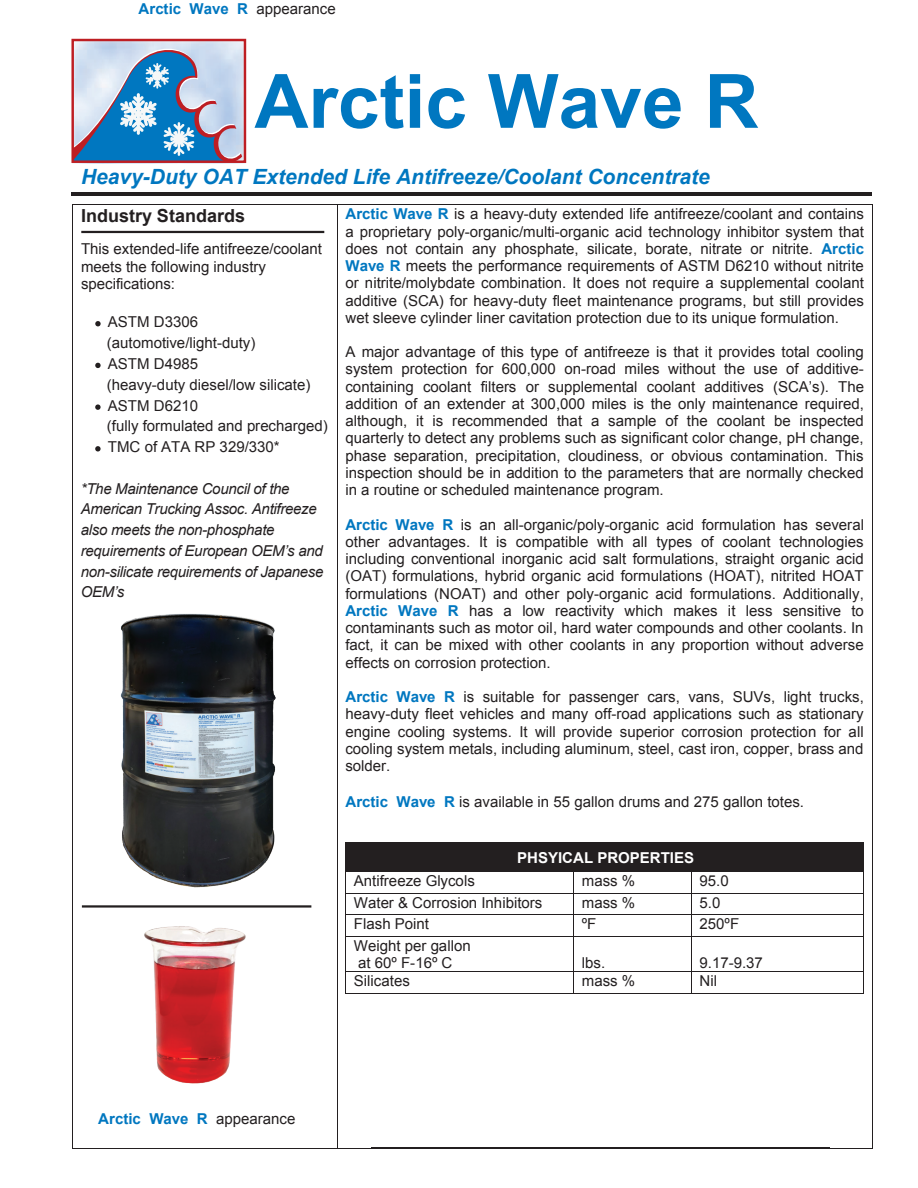
<style>
.page{position:relative;width:918px;height:1188px;background:#fff}
.page>*{position:absolute;margin:0;border:0;box-sizing:border-box;transform-origin:0 0}
.t1{font:700 75px "Arial";color:#0077c0}
.t2{font:italic 700 21px "Arial";color:#0077c0}
.t3{font:700 18px "Arial";color:#231f20}
.t4{font:15px/17.2px "Arial";color:#231f20;text-align:justify}
.t5{font:italic 15px/20.7px "Arial";letter-spacing:-.02em;color:#231f20}
.t6{font:700 15px "Arial";color:#0077c0}
.t7{font:700 15px "Arial";color:#fff}
.s1{font-weight:400;color:#231f20}
.s2{font-weight:700;color:#0077c0}
</style>
<div class="page">
<img style="left:120px;top:614px;width:156px;height:274px">
<hr style="left:72px;top:193px;width:800px;height:3px;background:#231f20">
<svg style="left:95px;top:321px;width:6px;height:5px"></svg>
<svg style="left:95px;top:363px;width:6px;height:5px"></svg>
<svg style="left:95px;top:404px;width:6px;height:6px"></svg>
<svg style="left:95px;top:446px;width:6px;height:6px"></svg>
<div style="left:346px;top:843px;width:517px;height:29px;background:#231f20"></div>
<hr style="left:346px;top:842px;width:517px;height:1px;background:#231f20">
<hr style="left:346px;top:872px;width:227px;height:1px;background:#231f20">
<hr style="left:574px;top:872px;width:117px;height:1px;background:#231f20">
<hr style="left:692px;top:872px;width:171px;height:1px;background:#231f20">
<hr style="left:346px;top:893px;width:227px;height:1px;background:#231f20">
<hr style="left:574px;top:893px;width:117px;height:1px;background:#231f20">
<hr style="left:692px;top:893px;width:171px;height:1px;background:#231f20">
<hr style="left:346px;top:915px;width:227px;height:1px;background:#231f20">
<hr style="left:574px;top:915px;width:117px;height:1px;background:#231f20">
<hr style="left:692px;top:915px;width:171px;height:1px;background:#231f20">
<hr style="left:346px;top:936px;width:227px;height:1px;background:#231f20">
<svg style="left:573px;top:872px;width:1px;height:65px"></svg>
<hr style="left:574px;top:936px;width:117px;height:1px;background:#231f20">
<svg style="left:691px;top:872px;width:1px;height:65px"></svg>
<hr style="left:692px;top:936px;width:171px;height:1px;background:#231f20">
<svg style="left:863px;top:842px;width:1px;height:95px"></svg>
<hr style="left:346px;top:937px;width:1px;height:34px;background:#231f20">
<hr style="left:573px;top:937px;width:1px;height:34px;background:#231f20">
<hr style="left:691px;top:937px;width:1px;height:34px;background:#231f20">
<hr style="left:863px;top:937px;width:1px;height:34px;background:#231f20">
<hr style="left:346px;top:971px;width:227px;height:1px;background:#231f20">
<hr style="left:574px;top:971px;width:117px;height:1px;background:#231f20">
<hr style="left:692px;top:971px;width:171px;height:1px;background:#231f20">
<hr style="left:346px;top:993px;width:227px;height:1px;background:#231f20">
<svg style="left:573px;top:971px;width:1px;height:23px"></svg>
<hr style="left:574px;top:993px;width:117px;height:1px;background:#231f20">
<svg style="left:691px;top:971px;width:1px;height:23px"></svg>
<hr style="left:692px;top:993px;width:171px;height:1px;background:#231f20">
<svg style="left:863px;top:971px;width:1px;height:23px"></svg>
<hr style="left:73px;top:204px;width:264px;height:1px;background:#231f20">
<hr style="left:338px;top:204px;width:534px;height:1px;background:#231f20">
<hr style="left:73px;top:205px;width:1px;height:943px;background:#231f20">
<hr style="left:73px;top:1148px;width:264px;height:1px;background:#231f20">
<hr style="left:337px;top:205px;width:1px;height:943px;background:#231f20">
<hr style="left:338px;top:1148px;width:534px;height:1px;background:#231f20">
<hr style="left:872px;top:205px;width:1px;height:943px;background:#231f20">
<hr style="left:81px;top:231px;width:243px;height:2px;background:#231f20">
<hr style="left:82px;top:905px;width:229px;height:3px;background:#231f20">
<div style="left:71px;top:39px;width:175px;height:124px;border:2px solid #be1e23"></div>
<svg style="left:72px;top:44px;width:170px;height:118px;background:#85a8cb"></svg>
<img style="left:144px;top:926px;width:102px;height:158px">
<p class="t6" style="left:139px;top:-1px;width:199px">Arctic Wave R <span class="s1">appearance</span></p>
<h1 class="t1" style="left:255px;top:52px;width:506px">Arctic Wave R</h1>
<h2 class="t2" style="left:81px;top:163px;width:630px">Heavy-Duty OAT Extended Life Antifreeze/Coolant Concentrate</h2>
<p class="t3" style="left:81px;top:204px;width:166px">Industry Standards</p>
<p class="t4" style="left:81px;top:241px;width:242px;text-align:left">This extended-life antifreeze/coolant meets the following industry specifications:</p>
<p class="t4" style="left:107px;top:312px;width:222px;line-height:20.9px;text-align:left">ASTM D3306 (automotive/light-duty)<br>ASTM D4985<br>(heavy-duty diesel/low silicate)<br>ASTM D6210<br>(fully formulated and precharged)<br>TMC of ATA RP 329/330*</p>
<p class="t5" style="left:81px;top:478px;width:244px">*The Maintenance Council of the<br>American Trucking Assoc. Antifreeze also meets the non-phosphate requirements of European OEM’s and non-silicate requirements of Japanese<br>OEM’s</p>
<p class="t4" style="left:345px;top:206px;width:520px"><span class="s2">Arctic Wave R</span> is a heavy-duty extended life antifreeze/coolant and contains a proprietary poly-organic/multi-organic acid technology inhibitor system that does not contain any phosphate, silicate, borate, nitrate or nitrite. <span class="s2">Arctic Wave R</span> meets the performance requirements of ASTM D6210 without nitrite or nitrite/molybdate combination. It does not require a supplemental coolant additive (SCA) for heavy-duty fleet maintenance programs, but still provides wet sleeve cylinder liner cavitation protection due to its unique formulation.</p>
<p class="t4" style="left:345px;top:343px;width:520px">A major advantage of this type of antifreeze is that it provides total cooling system protection for 600,000 on-road miles without the use of additive&shy;containing coolant filters or supplemental coolant additives (SCA’s). The addition of an extender at 300,000 miles is the only maintenance required, although, it is recommended that a sample of the coolant be inspected quarterly to detect any problems such as significant color change, pH change, phase separation, precipitation, cloudiness, or obvious contamination. This inspection should be in addition to the parameters that are normally checked in a routine or scheduled maintenance program.</p>
<p class="t4" style="left:345px;top:516px;width:520px"><span class="s2">Arctic Wave R</span> is an all-organic/poly-organic acid formulation has several other advantages. It is compatible with all types of coolant technologies including conventional inorganic acid salt formulations, straight organic acid (OAT) formulations, hybrid organic acid formulations (HOAT), nitrited HOAT formulations (NOAT) and other poly-organic acid formulations. Additionally, <span class="s2">Arctic Wave R</span> has a low reactivity which makes it less sensitive to contaminants such as motor oil, hard water compounds and other coolants. In fact, it can be mixed with other coolants in any proportion without adverse effects on corrosion protection.</p>
<p class="t6" style="left:345px;top:687px;width:130px">Arctic Wave R <span class="s1">is</span></p>
<p class="t4" style="left:345px;top:688px;width:520px;text-indent:137px">suitable for passenger cars, vans, SUVs, light trucks, heavy-duty fleet vehicles and many off-road applications such as stationary engine cooling systems. It will provide superior corrosion protection for all cooling system metals, including aluminum, steel, cast iron, copper, brass and solder.</p>
<p class="t4" style="left:345px;top:793px;width:460px"><span class="s2">Arctic Wave R</span> is available in 55 gallon drums and 275 gallon totes.</p>
<p class="t7" style="left:517px;top:848px;width:178px">PHSYICAL PROPERTIES</p>
<p class="t4" style="left:354px;top:873px;width:122px">Antifreeze Glycols</p>
<p class="t4" style="left:582px;top:873px;width:55px">mass %</p>
<p class="t4" style="left:700px;top:873px;width:31px">95.0</p>
<p class="t4" style="left:354px;top:894px;width:190px">Water &amp; Corrosion Inhibitors</p>
<p class="t4" style="left:582px;top:894px;width:55px">mass %</p>
<p class="t4" style="left:700px;top:894px;width:22px">5.0</p>
<p class="t4" style="left:354px;top:916px;width:77px">Flash Point</p>
<p class="t4" style="left:582px;top:916px;width:16px">ºF</p>
<p class="t4" style="left:700px;top:916px;width:41px">250ºF</p>
<p class="t4" style="left:354px;top:937px;width:118px">Weight per gallon at 60º F-16º C</p>
<p class="t4" style="left:582px;top:954px;width:25px">lbs.</p>
<p class="t4" style="left:700px;top:954px;width:65px">9.17-9.37</p>
<p class="t6" style="left:98px;top:1109px;width:199px">Arctic Wave R <span class="s1">appearance</span></p>
<p class="t4" style="left:354px;top:972px;width:57px">Silicates</p>
<p class="t4" style="left:582px;top:972px;width:55px">mass %</p>
<p class="t4" style="left:700px;top:972px;width:19px">Nil</p>
</div>
